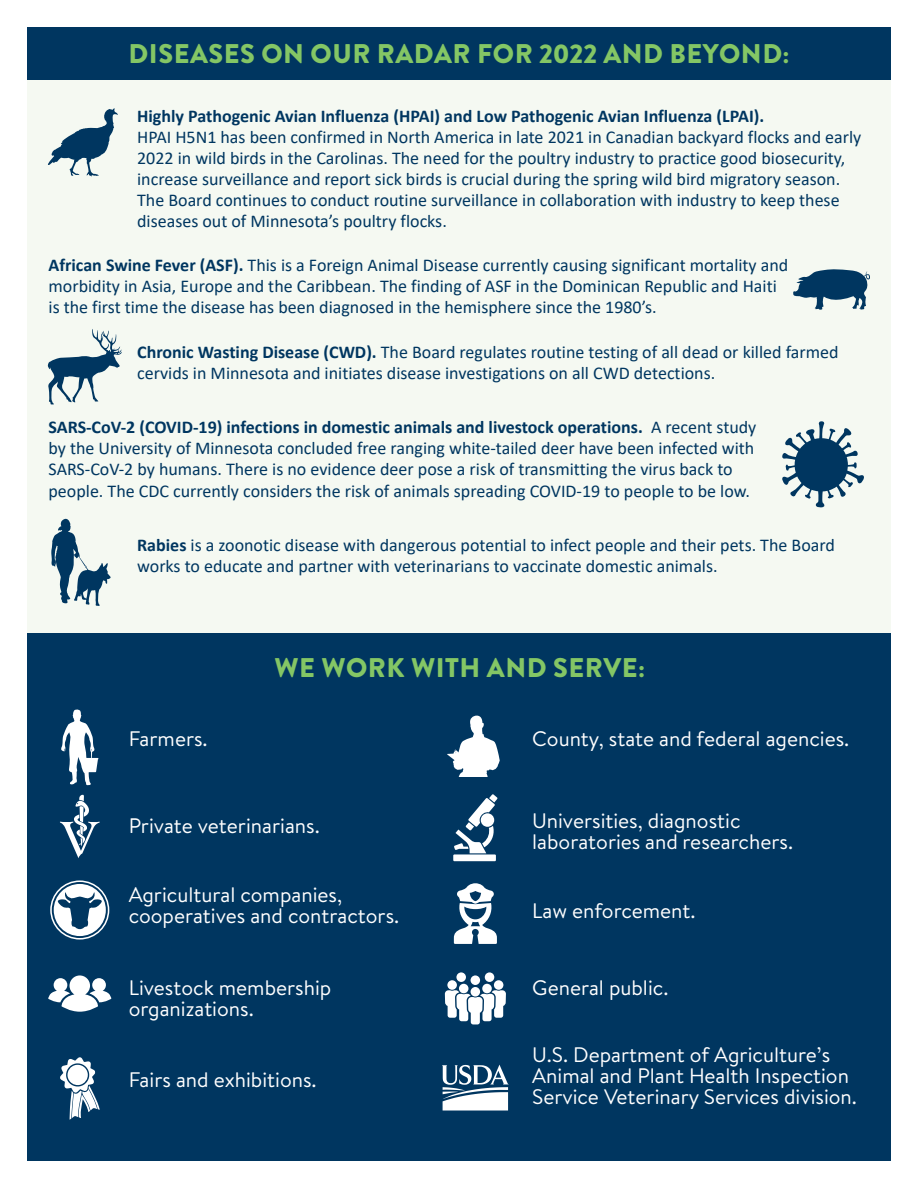
<style>
.page{position:relative;width:918px;height:1188px;background:#fff}
.page>*{position:absolute;margin:0;border:0;box-sizing:border-box;transform-origin:0 0}
.t1{font:900 27px "Brandon Grotesque";letter-spacing:.02em;color:#84c665}
.Body_Text_-_Pg_3{font:21px/21px "Brandon Text";color:#fff}
.t2{font:18px/21px "Calibri";color:#003660}
.t3{font:700 18px "Calibri";color:#003660}
.s1{font-weight:700}
</style>
<div class="page">
<div style="left:27px;top:633px;width:864px;height:528px;background:#003660"></div>
<div style="left:27px;top:27px;width:864px;height:606px;background:#f5f9f2"></div>
<div style="left:27px;top:27px;width:864px;height:52px;background:#003660"></div>
<svg style="left:48px;top:108px;width:70px;height:69px"></svg>
<svg style="left:793px;top:269px;width:77px;height:41px"></svg>
<svg style="left:47px;top:329px;width:75px;height:76px"></svg>
<svg style="left:782px;top:421px;width:82px;height:87px"></svg>
<svg style="left:51px;top:519px;width:60px;height:87px"></svg>
<svg style="left:447px;top:716px;width:53px;height:61px"></svg>
<div style="left:453px;top:854px;width:43px;height:7px;background:#fff"></div>
<svg style="left:454px;top:794px;width:44px;height:59px"></svg>
<div style="left:481px;top:813px;width:13px;height:14px;background:#fff;border-radius:50%"></div>
<svg style="left:454px;top:883px;width:43px;height:61px"></svg>
<div style="left:494px;top:980px;width:9px;height:10px;background:#fff;border-radius:50%"></div>
<div style="left:482px;top:984px;width:10px;height:9px;background:#fff;border-radius:50%"></div>
<div style="left:447px;top:980px;width:10px;height:10px;background:#fff;border-radius:50%"></div>
<div style="left:459px;top:984px;width:9px;height:9px;background:#fff;border-radius:50%"></div>
<div style="left:471px;top:975px;width:9px;height:10px;background:#fff;border-radius:50%"></div>
<div style="left:485px;top:972px;width:9px;height:10px;background:#fff;border-radius:50%"></div>
<svg style="left:456px;top:972px;width:10px;height:10px"></svg>
<div style="left:471px;top:987px;width:9px;height:10px;background:#fff;border-radius:50%"></div>
<svg style="left:445px;top:990px;width:61px;height:34px"></svg>
<svg style="left:442px;top:1065px;width:67px;height:46px"></svg>
<svg style="left:61px;top:710px;width:37px;height:75px"></svg>
<svg style="left:60px;top:794px;width:40px;height:64px"></svg>
<div style="left:50px;top:880px;width:59px;height:60px;border:2px solid #fff;border-radius:50%"></div>
<div style="left:54px;top:884px;width:52px;height:52px;background:#fff;border-radius:50%"></div>
<svg style="left:58px;top:892px;width:44px;height:37px"></svg>
<svg style="left:48px;top:975px;width:63px;height:37px"></svg>
<svg style="left:60px;top:1057px;width:40px;height:63px"></svg>
<h2 class="t1" style="left:129px;top:35px;width:662px">DISEASES ON OUR RADAR FOR 2022 AND BEYOND:</h2>
<h3 class="t3" style="left:137px;top:103px;width:629px">Highly Pathogenic Avian Influenza (HPAI) and Low Pathogenic Avian Influenza (LPAI).</h3>
<p class="t2" style="left:137px;top:126px;width:726px">HPAI H5N1 has been confirmed in North America in late 2021 in Canadian backyard flocks and early 2022 in wild birds in the Carolinas. The need for the poultry industry to practice good biosecurity, increase surveillance and report sick birds is crucial during the spring wild bird migratory season.<br>The Board continues to conduct routine surveillance in collaboration with industry to keep these diseases out of Minnesota’s poultry flocks.</p>
<h3 class="t2" style="left:49px;top:254px;width:741px"><span class="s1">African Swine Fever (ASF).</span> This is a Foreign Animal Disease currently causing significant mortality and</h3>
<p class="t2" style="left:49px;top:275px;width:730px">morbidity in Asia, Europe and the Caribbean. The finding of ASF in the Dominican Republic and Haiti is the first time the disease has been diagnosed in the hemisphere since the 1980’s.</p>
<h3 class="t2" style="left:137px;top:341px;width:703px"><span class="s1">Chronic Wasting Disease (CWD).</span> The Board regulates routine testing of all dead or killed farmed</h3>
<p class="t2" style="left:137px;top:362px;width:580px">cervids in Minnesota and initiates disease investigations on all CWD detections.</p>
<h3 class="t3" style="left:49px;top:415px;width:596px">SARS-CoV-2 (COVID-19) infections in domestic animals and livestock operations.</h3>
<p class="t2" style="left:49px;top:417px;width:709px;text-indent:603px">A recent study by the University of Minnesota concluded free ranging white-tailed deer have been infected with SARS-CoV-2 by humans. There is no evidence deer pose a risk of transmitting the virus back to people. The CDC currently considers the risk of animals spreading COVID-19 to people to be low.</p>
<h3 class="t2" style="left:137px;top:534px;width:699px"><span class="s1">Rabies</span> is a zoonotic disease with dangerous potential to infect people and their pets. The Board</h3>
<p class="t2" style="left:137px;top:555px;width:582px">works to educate and partner with veterinarians to vaccinate domestic animals.</p>
<p class="Body_Text_-_Pg_3" style="left:129px;top:728px;width:81px">Farmers.</p>
<h2 class="t1" style="left:274px;top:648px;width:372px">WE WORK WITH AND SERVE:</h2>
<p class="Body_Text_-_Pg_3" style="left:532px;top:728px;width:319px">County, state and federal agencies.</p>
<p class="Body_Text_-_Pg_3" style="left:129px;top:814px;width:193px">Private veterinarians.</p>
<p class="Body_Text_-_Pg_3" style="left:129px;top:884px;width:272px">Agricultural companies, cooperatives and contractors.</p>
<p class="Body_Text_-_Pg_3" style="left:129px;top:977px;width:204px">Livestock membership organizations.</p>
<p class="Body_Text_-_Pg_3" style="left:129px;top:1068px;width:190px">Fairs and exhibitions.</p>
<p class="Body_Text_-_Pg_3" style="left:532px;top:809px;width:262px">Universities, diagnostic laboratories and researchers.</p>
<p class="Body_Text_-_Pg_3" style="left:532px;top:900px;width:165px">Law enforcement.</p>
<p class="Body_Text_-_Pg_3" style="left:532px;top:977px;width:138px">General public.</p>
<p class="Body_Text_-_Pg_3" style="left:532px;top:1043px;width:326px">U.S. Department of Agriculture’s<br>Animal and Plant Health Inspection<br>Service Veterinary Services division.</p>
</div>
